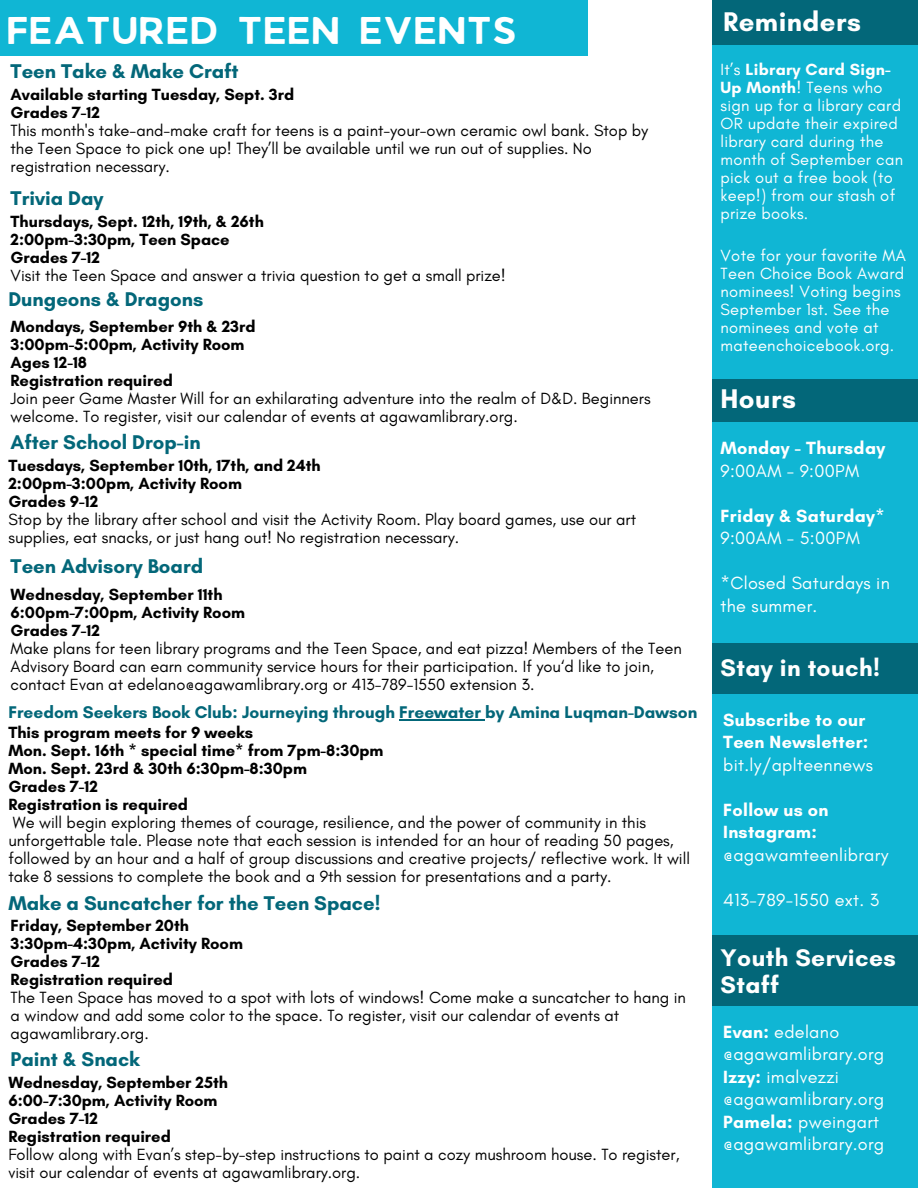
<style>
.page{position:relative;width:918px;height:1188px;background:#10b6d4}
.page>*{position:absolute;margin:0;border:0;box-sizing:border-box;transform-origin:0 0}
.t1{font:36.45px "JA Jaya Giri Sans";letter-spacing:.015em;color:#fff}
.t2{font:700 27.45px "Glacial Indifference";letter-spacing:.015em;color:#fff}
.t3{font:700 24.45px/27px "Glacial Indifference";letter-spacing:.015em;color:#fff}
.t4{font:700 20.25px "Glacial Indifference";color:#036779}
.t5{font:18px/22.5px "Glacial Indifference";letter-spacing:.015em;color:#fff}
.t6{font:700 18px/22.5px "Glacial Indifference";letter-spacing:.015em;color:#fff}
.t7{font:700 17.25px "Glacial Indifference";color:#036779}
.t8{font:16.5px/18px "Glacial Indifference";color:#000}
.t9{font:700 16.5px "Glacial Indifference";color:#000}
.t10{font:16.5px/18px "Glacial Indifference";letter-spacing:.015em;color:#fff}
.s1{font-weight:700}
</style>
<div class="page">
<div style="left:0;top:57px;width:918px;height:1131px;background:#fff"></div>
<div style="left:589px;top:0;width:329px;height:68px;background:#fff"></div>
<div style="left:712px;top:0;width:206px;height:1188px;background:#10b6d4"></div>
<div style="left:712px;top:380px;width:206px;height:42px;background:#036779"></div>
<div style="left:712px;top:643px;width:206px;height:51px;background:#036779"></div>
<div style="left:712px;top:0;width:206px;height:45px;background:#036779"></div>
<div style="left:712px;top:935px;width:206px;height:71px;background:#036779"></div>
<hr style="left:399px;top:719px;width:86px;height:1px;background:#036779">
<p class="t1" style="left:8px;top:16px;width:512px">FEATURED TEEN EVENTS</p>
<h3 class="t4" style="left:11px;top:59px;width:230px">Teen Take &amp; Make Craft</h3>
<p class="t9" style="left:11px;top:84px;width:285px">Available starting Tuesday, Sept. 3rd</p>
<p class="t9" style="left:11px;top:102px;width:91px">Grades 7-12</p>
<p class="t8" style="left:11px;top:121px;width:639px">This month's take-and-make craft for teens is a paint-your-own ceramic owl bank. Stop by the Teen Space to pick one up! They’ll be available until we run out of supplies. No registration necessary.</p>
<p class="t4" style="left:11px;top:185px;width:94px">Trivia Day</p>
<h4 class="t9" style="left:11px;top:211px;width:255px">Thursdays, Sept. 12th, 19th, &amp; 26th</h4>
<p class="t9" style="left:11px;top:229px;width:221px">2:00pm-3:30pm, Teen Space</p>
<p class="t9" style="left:11px;top:247px;width:91px">Grades 7-12</p>
<p class="t8" style="left:11px;top:266px;width:497px">Visit the Teen Space and answer a trivia question to get a small prize!</p>
<h3 class="t4" style="left:8px;top:287px;width:196px">Dungeons &amp; Dragons</h3>
<p class="t9" style="left:11px;top:316px;width:247px">Mondays, September 9th &amp; 23rd</p>
<p class="t9" style="left:11px;top:334px;width:236px">3:00pm-5:00pm, Activity Room</p>
<p class="t9" style="left:11px;top:352px;width:78px">Ages 12-18</p>
<p class="t9" style="left:11px;top:370px;width:164px">Registration required</p>
<p class="t8" style="left:11px;top:389px;width:642px">Join peer Game Master Will for an exhilarating adventure into the realm of D&amp;D. Beginners welcome. To register, visit our calendar of events at agawamlibrary.org.</p>
<p class="t4" style="left:11px;top:429px;width:192px">After School Drop-in</p>
<h2 class="t9" style="left:8px;top:455px;width:314px">Tuesdays, September 10th, 17th, and 24th</h2>
<p class="t9" style="left:8px;top:473px;width:235px">2:00pm-3:00pm, Activity Room</p>
<p class="t9" style="left:8px;top:491px;width:91px">Grades 9-12</p>
<h2 class="t8" style="left:8px;top:510px;width:629px">Stop by the library after school and visit the Activity Room. Play board games, use our art supplies, eat snacks, or just hang out! No registration necessary.</h2>
<p class="t4" style="left:11px;top:554px;width:194px">Teen Advisory Board</p>
<p class="t9" style="left:11px;top:584px;width:213px">Wednesday, September 11th</p>
<h4 class="t9" style="left:11px;top:602px;width:236px">6:00pm-7:00pm, Activity Room</h4>
<p class="t9" style="left:11px;top:620px;width:91px">Grades 7-12</p>
<p class="t8" style="left:11px;top:639px;width:673px">Make plans for teen library programs and the Teen Space, and eat pizza! Members of the Teen<br>Advisory Board can earn community service hours for their participation. If you‘d like to join, contact Evan at edelano@agawamlibrary.org or 413-789-1550 extension 3.</p>
<p class="t7" style="left:8px;top:702px;width:690px">Freedom Seekers Book Club: Journeying through Freewater by Amina Luqman-Dawson</p>
<h4 class="t9" style="left:8px;top:723px;width:246px">This program meets for 9 weeks</h4>
<p class="t9" style="left:8px;top:741px;width:377px">Mon. Sept. 16th * special time* from 7pm-8:30pm</p>
<p class="t9" style="left:8px;top:759px;width:300px">Mon. Sept. 23rd &amp; 30th 6:30pm-8:30pm</p>
<p class="t9" style="left:8px;top:777px;width:91px">Grades 7-12</p>
<p class="t9" style="left:8px;top:795px;width:181px">Registration is required</p>
<p class="t8" style="left:8px;top:814px;width:683px">We will begin exploring themes of courage, resilience, and the power of community in this unforgettable tale. Please note that each session is intended for an hour of reading 50 pages, followed by an hour and a half of group discussions and creative projects/ reflective work. It will take 8 sessions to complete the book and a 9th session for presentations and a party.</p>
<p class="t4" style="left:8px;top:891px;width:374px">Make a Suncatcher for the Teen Space!</p>
<p class="t9" style="left:11px;top:915px;width:180px">Friday, September 20th</p>
<p class="t9" style="left:11px;top:933px;width:234px">3:30pm-4:30pm, Activity Room</p>
<p class="t9" style="left:11px;top:951px;width:91px">Grades 7-12</p>
<h4 class="t9" style="left:11px;top:969px;width:164px">Registration required</h4>
<p class="t8" style="left:11px;top:988px;width:677px">The Teen Space has moved to a spot with lots of windows! Come make a suncatcher to hang in a window and add some color to the space. To register, visit our calendar of events at agawamlibrary.org.</p>
<p class="t4" style="left:11px;top:1047px;width:131px">Paint &amp; Snack</p>
<p class="t9" style="left:8px;top:1072px;width:221px">Wednesday, September 25th</p>
<p class="t9" style="left:8px;top:1090px;width:211px">6:00-7:30pm, Activity Room</p>
<p class="t9" style="left:8px;top:1108px;width:91px">Grades 7-12</p>
<h4 class="t9" style="left:8px;top:1126px;width:164px">Registration required</h4>
<p class="t8" style="left:8px;top:1145px;width:673px">Follow along with Evan’s step-by-step instructions to paint a cozy mushroom house. To register, visit our calendar of events at agawamlibrary.org.</p>
<p class="t2" style="left:723px;top:5px;width:139px">Reminders</p>
<p class="t10" style="left:721px;top:61px;width:184px">It’s <span class="s1">Library Card Sign-<br>Up Month</span>! Teens who sign up for a library card<br>OR update their expired library card during the month of September can pick out a free book (to keep!) from our stash of prize books.</p>
<p class="t10" style="left:721px;top:246px;width:187px">Vote for your favorite MA<br>Teen Choice Book Award nominees! Voting begins<br>September 1st. See the nominees and vote at mateenchoicebook.org.</p>
<p class="t2" style="left:721px;top:382px;width:77px">Hours</p>
<p class="t6" style="left:721px;top:437px;width:166px">Monday - Thursday</p>
<p class="t5" style="left:721px;top:459px;width:140px">9:00AM - 9:00PM</p>
<p class="t6" style="left:721px;top:504px;width:166px">Friday &amp; Saturday*</p>
<p class="t5" style="left:721px;top:527px;width:141px">9:00AM - 5:00PM</p>
<h1 class="t5" style="left:721px;top:572px;width:171px">*Closed Saturdays in the summer.</h1>
<h4 class="t3" style="left:721px;top:654px;width:161px">Stay in touch!</h4>
<p class="t6" style="left:723px;top:708px;width:147px">Subscribe to our<br>Teen Newsletter:</p>
<p class="t5" style="left:723px;top:753px;width:152px">bit.ly/aplteennews</p>
<p class="t6" style="left:723px;top:798px;width:107px">Follow us on<br>Instagram:</p>
<h4 class="t5" style="left:723px;top:843px;width:167px">@agawamteenlibrary</h4>
<p class="t5" style="left:723px;top:888px;width:157px">413-789-1550 ext. 3</p>
<h5 class="t3" style="left:721px;top:944px;width:177px">Youth Services<br>Staff</h5>
<p class="t5" style="left:723px;top:1020px;width:118px"><span class="s1">Evan:</span> edelano</p>
<p class="t5" style="left:723px;top:1043px;width:163px">@agawamlibrary.org</p>
<p class="t5" style="left:723px;top:1065px;width:117px"><span class="s1">Izzy:</span> imalvezzi</p>
<p class="t5" style="left:723px;top:1088px;width:163px">@agawamlibrary.org</p>
<p class="t5" style="left:723px;top:1110px;width:158px"><span class="s1">Pamela:</span> pweingart</p>
<p class="t5" style="left:723px;top:1133px;width:163px">@agawamlibrary.org</p>
</div>
